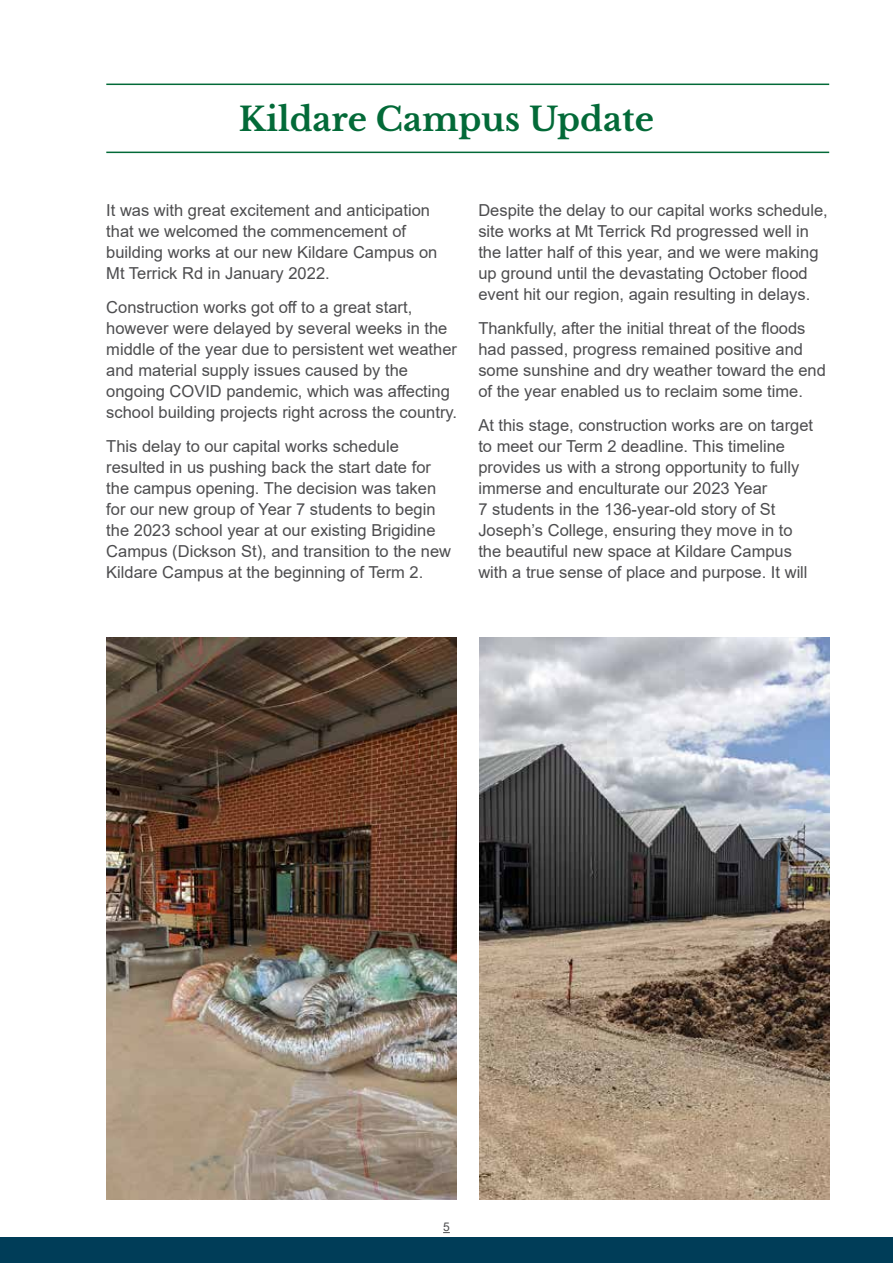
<style>
.page{position:relative;width:893px;height:1263px;background:#fff}
.page>*{position:absolute;margin:0;border:0;box-sizing:border-box;transform-origin:0 0}
.t1{font:700 33px "Libre Baskerville";color:#036a38}
.t2{font:16.5px/21px "Arial";color:#4d4d4f}
.t3{font:12px "Arial";color:#4d4d4f}
</style>
<div class="page">
<div style="left:0;top:1237px;width:893px;height:26px;background:#003d58"></div>
<hr style="left:106px;top:152px;width:723px;height:1px;background:#036a38">
<hr style="left:106px;top:84px;width:723px;height:1px;background:#036a38">
<img style="left:106px;top:638px;width:350px;height:561px">
<img style="left:479px;top:638px;width:350px;height:561px">
<h1 class="t1" style="left:239px;top:99px;width:416px">Kildare Campus Update</h1>
<p class="t2" style="left:106px;top:200px;width:333px">It was with great excitement and anticipation that we welcomed the commencement of building works at our new Kildare Campus on Mt Terrick Rd in January 2022.</p>
<p class="t2" style="left:106px;top:296px;width:352px">Construction works got off to a great start, however were delayed by several weeks in the middle of the year due to persistent wet weather and material supply issues caused by the ongoing COVID pandemic, which was affecting school building projects right across the country.</p>
<p class="t2" style="left:106px;top:435px;width:346px">This delay to our capital works schedule resulted in us pushing back the start date for the campus opening. The decision was taken for our new group of Year 7 students to begin the 2023 school year at our existing Brigidine Campus (Dickson St), and transition to the new Kildare Campus at the beginning of Term 2.</p>
<p class="t2" style="left:478px;top:200px;width:351px">Despite the delay to our capital works schedule, site works at Mt Terrick Rd progressed well in the latter half of this year, and we were making up ground until the devastating October flood event hit our region, again resulting in delays.</p>
<p class="t2" style="left:478px;top:318px;width:349px">Thankfully, after the initial threat of the floods had passed, progress remained positive and some sunshine and dry weather toward the end of the year enabled us to reclaim some time.</p>
<p class="t2" style="left:478px;top:414px;width:336px">At this stage, construction works are on target to meet our Term 2 deadline. This timeline provides us with a strong opportunity to fully immerse and enculturate our 2023 Year<br>7 students in the 136-year-old story of St Joseph’s College, ensuring they move in to the beautiful new space at Kildare Campus with a true sense of place and purpose. It will</p>
<p class="t3" style="left:443px;top:1219px;width:8px">5</p>
</div>
